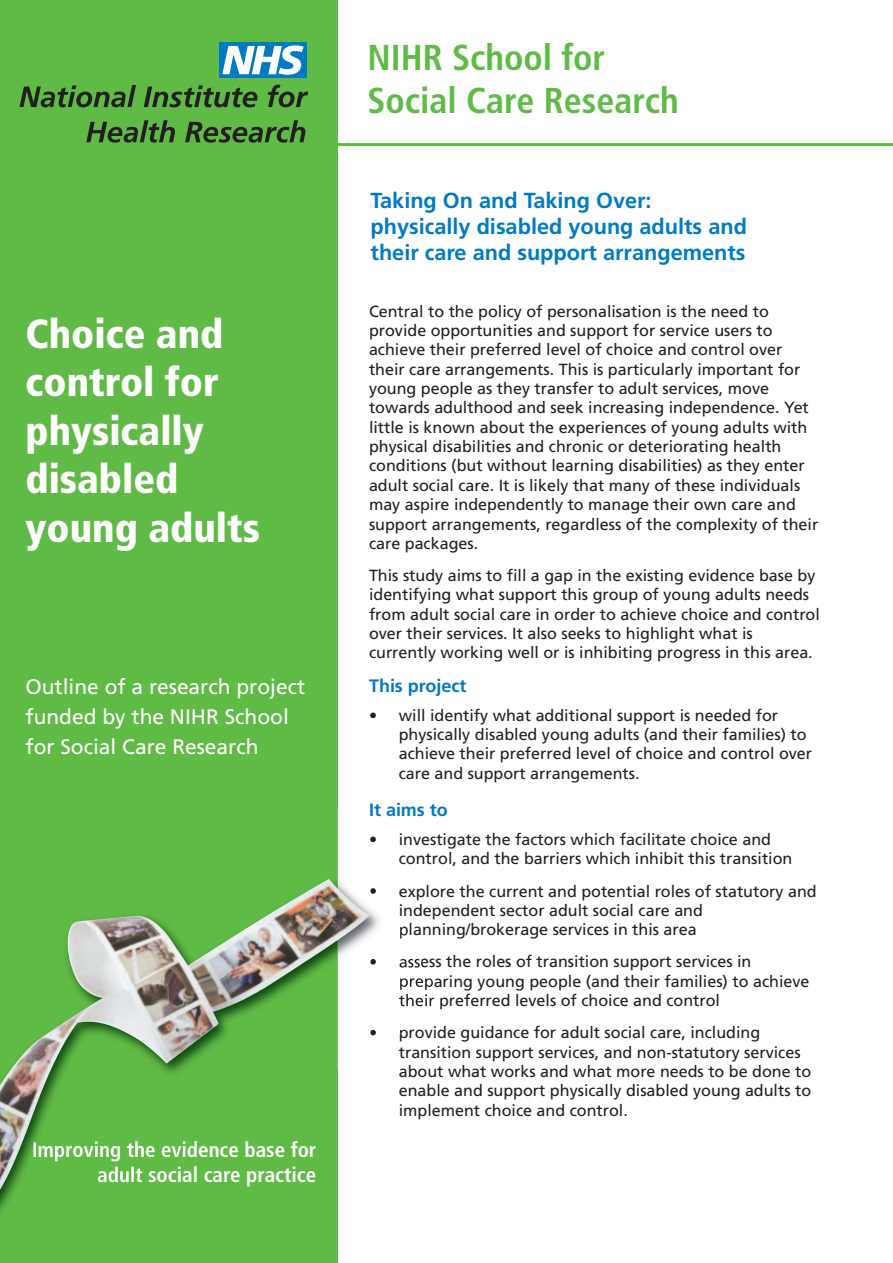
<style>
.page{position:relative;width:893px;height:1263px;background:#fff}
.page>*{position:absolute;margin:0;border:0;box-sizing:border-box;transform-origin:0 0}
.t1{font:900 condensed 40.5px/48.6px "Frutiger";color:#fff}
.t2{font:700 condensed 36px/43.2px "Frutiger";color:#60bb46}
.t3{font:700 21.75px/26.1px "Frutiger";color:#007bc3}
.t4{font:21px/30px "Frutiger";color:#fff}
.t5{font:700 condensed 21px "Frutiger";color:#fff}
.t6{font:700 18px "Frutiger";color:#007bc3}
.t7{font:16.2px/19.4px "Frutiger";color:#231f20}
</style>
<div class="page">
<hr style="left:162px;top:143px;width:731px;height:3px;background:#60bb46">
<div style="left:0;top:0;width:337px;height:1263px;background:#60bb46"></div>
<img style="left:337px;top:808px;width:105px;height:260px">
<svg style="left:370px;top:887px;width:7px;height:8px"></svg>
<svg style="left:400px;top:926px;width:8px;height:13px"></svg>
<img style="left:370px;top:958px;width:56px;height:9px">
<img style="left:400px;top:977px;width:36px;height:13px">
<img style="left:399px;top:994px;width:47px;height:15px">
<img style="left:370px;top:1028px;width:37px;height:9px">
<img style="left:0;top:879px;width:337px;height:333px">
<img style="left:33px;top:1141px;width:165px;height:20px">
<img style="left:98px;top:1166px;width:45px;height:16px">
<img style="left:0;top:1179px;width:6px;height:18px">
<svg style="left:20px;top:85px;width:116px;height:22px"></svg>
<svg style="left:144px;top:85px;width:113px;height:22px"></svg>
<svg style="left:268px;top:85px;width:40px;height:22px"></svg>
<svg style="left:86px;top:120px;width:89px;height:23px"></svg>
<svg style="left:185px;top:120px;width:120px;height:23px"></svg>
<div style="left:220px;top:43px;width:87px;height:35px;background:#007ac2"></div>
<svg style="left:222px;top:45px;width:82px;height:30px"></svg>
<h1 class="t1" style="left:26px;top:312px;width:236px">Choice and control for physically disabled young adults</h1>
<p class="t4" style="left:26px;top:673px;width:281px">Outline of a research project funded by the NIHR School for Social Care Research</p>
<p class="t5" style="left:97px;top:1166px;width:221px">adult social care practice</p>
<h2 class="t2" style="left:368px;top:38px;width:313px">NIHR School for<br>Social Care Research</h2>
<h3 class="t3" style="left:371px;top:189px;width:378px">Taking On and Taking Over: physically disabled young adults and their care and support arrangements</h3>
<p class="t7" style="left:369px;top:303px;width:451px">Central to the policy of personalisation is the need to provide opportunities and support for service users to achieve their preferred level of choice and control over their care arrangements. This is particularly important for young people as they transfer to adult services, move towards adulthood and seek increasing independence. Yet little is known about the experiences of young adults with physical disabilities and chronic or deteriorating health conditions (but without learning disabilities) as they enter adult social care. It is likely that many of these individuals may aspire independently to manage their own care and support arrangements, regardless of the complexity of their care packages.</p>
<p class="t7" style="left:369px;top:567px;width:452px">This study aims to fill a gap in the existing evidence base by identifying what support this group of young adults needs from adult social care in order to achieve choice and control over their services. It also seeks to highlight what is currently working well or is inhibiting progress in this area.</p>
<p class="t6" style="left:369px;top:678px;width:99px">This project</p>
<p class="t7" style="left:399px;top:706px;width:415px;text-indent:-30px">• will identify what additional support is needed for physically disabled young adults (and their families) to achieve their preferred level of choice and control over care and support arrangements.</p>
<p class="t6" style="left:369px;top:803px;width:80px">It aims to</p>
<p class="t7" style="left:399px;top:831px;width:395px;text-indent:-30px">• investigate the factors which facilitate choice and control, and the barriers which inhibit this transition</p>
<p class="t7" style="left:399px;top:882px;width:419px;text-indent:-30px">• explore the current and potential roles of statutory and independent sector adult social care and planning/brokerage services in this area</p>
<p class="t7" style="left:399px;top:953px;width:412px;text-indent:-30px">• assess the roles of transition support services in preparing young people (and their families) to achieve their preferred levels of choice and control</p>
<p class="t7" style="left:399px;top:1024px;width:414px;text-indent:-30px">• provide guidance for adult social care, including transition support services, and non-statutory services about what works and what more needs to be done to enable and support physically disabled young adults to implement choice and control.</p>
</div>
